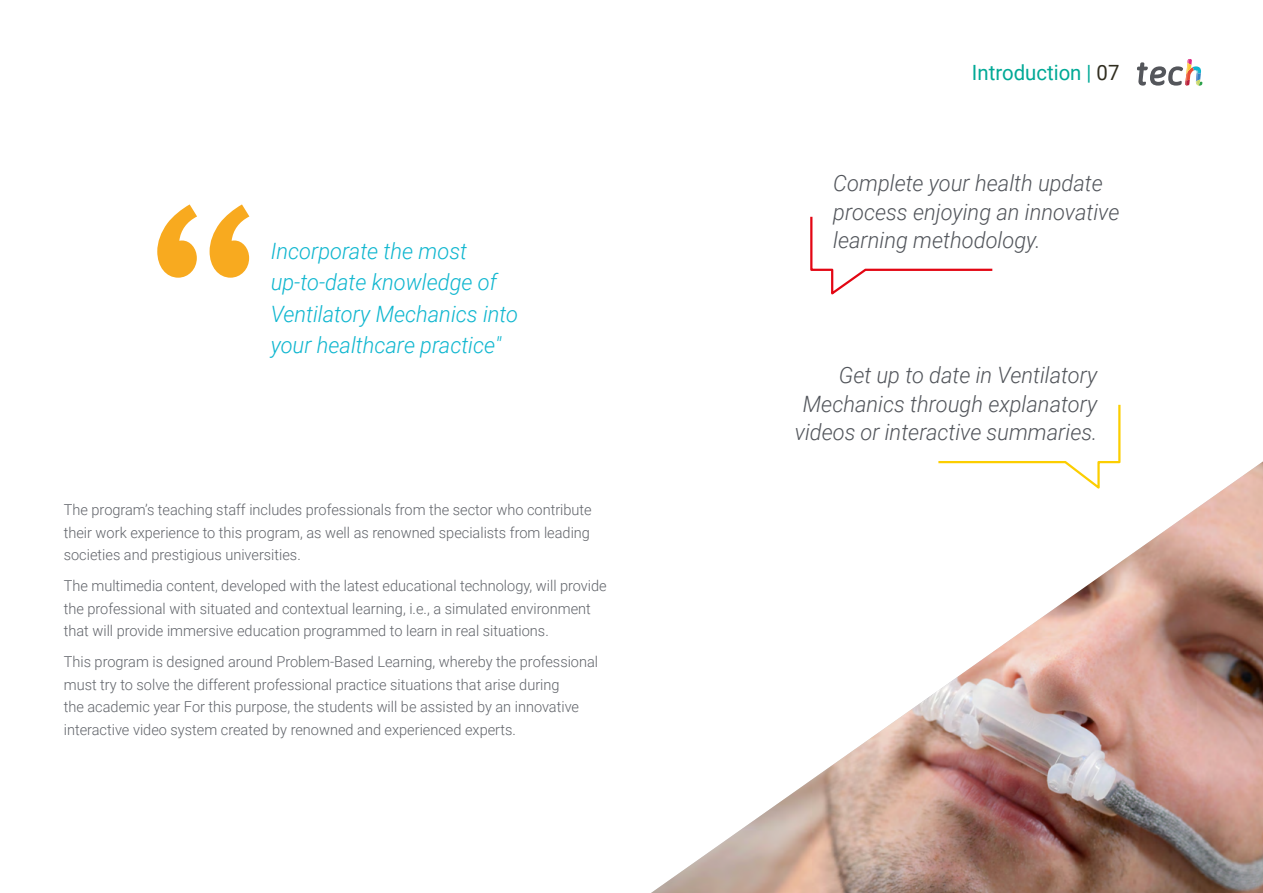
<style>
.page{position:relative;width:1263px;height:893px;background:#fff}
.page>*{position:absolute;margin:0;border:0;box-sizing:border-box;transform-origin:0 0}
.t1{font:italic 300 22.5px/28.5px "Roboto";color:#52555b;text-align:right}
.t2{font:italic 300 22.5px/31.5px "Roboto";color:#0fb6cf}
.t3{font:21px "Roboto";color:#00a996}
.t4{font:300 15px/22.5px "Roboto";color:#61646a}
.s1{color:#312e20}
</style>
<div class="page">
<img style="left:651px;top:461px;width:612px;height:432px">
<svg style="left:157px;top:204px;width:92px;height:74px"></svg>
<svg style="left:936px;top:404px;width:186px;height:88px"></svg>
<svg style="left:810px;top:216px;width:183px;height:79px"></svg>
<svg style="left:1137px;top:59px;width:65px;height:27px"></svg>
<h1 class="t2" style="left:271px;top:234px;width:249px">Incorporate the most up-to-date knowledge of<br>Ventilatory Mechanics into your healthcare practice"</h1>
<p class="t4" style="left:64px;top:498px;width:529px;text-align:justify">The program’s teaching staff includes professionals from the sector who contribute their work experience to this program, as well as renowned specialists from leading societies and prestigious universities.</p>
<p class="t4" style="left:64px;top:574px;width:544px">The multimedia content, developed with the latest educational technology, will provide the professional with situated and contextual learning, i.e., a simulated environment that will provide immersive education programmed to learn in real situations.</p>
<p class="t4" style="left:64px;top:650px;width:536px">This program is designed around Problem-Based Learning, whereby the professional must try to solve the different professional practice situations that arise during<br>the academic year For this purpose, the students will be assisted by an innovative interactive video system created by renowned and experienced experts.</p>
<h2 class="t3" style="left:972px;top:57px;width:149px">Introduction | <span class="s1">07</span></h2>
<h1 class="t1" style="left:833px;top:168px;width:288px;text-align:left">Complete your health update process enjoying an innovative learning methodology.</h1>
<h1 class="t1" style="left:795px;top:360px;width:304px">Get up to date in Ventilatory<br>Mechanics through explanatory videos or interactive summaries.</h1>
</div>
